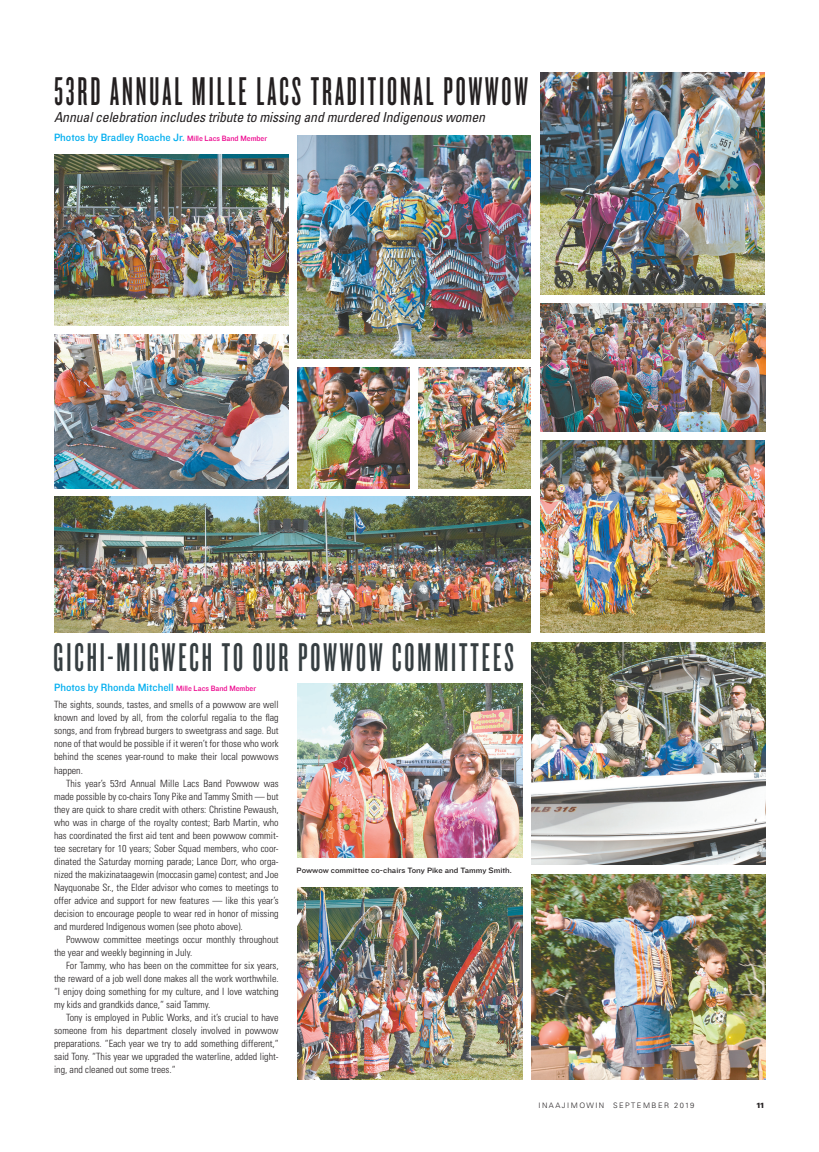
<style>
.page{position:relative;width:819px;height:1152px;background:#fff}
.page>*{position:absolute;margin:0;border:0;box-sizing:border-box;transform-origin:0 0}
.t1{font:41.7px "Knockout 46 Flyweight";letter-spacing:.07em;color:#231f20}
.t2{font:41.7px "Knockout 46 Flyweight";letter-spacing:.07em;color:#363e41}
.t3{font:italic condensed 13.8px "Univers LT Std";letter-spacing:-.01em;color:#231f20}
.t4{font:11px "Knockout 31 Junior Middlewt";color:#00aeef}
.t5{font:300 condensed 10px/13px "Univers LT Std";color:#231f20;text-align:justify}
.t6{font:8px "Knockout 32 Junior Cruisewt";color:#231f20}
.t7{font:300 7.5px "Univers LT Std";letter-spacing:.2em;color:#231f20}
.t8{font:900 7.5px "Univers LT Std";color:#231f20}
.s1{font-size:8px;color:#ed028c}
</style>
<div class="page">
<img style="left:54px;top:334px;width:234px;height:154px">
<img style="left:540px;top:303px;width:225px;height:128px">
<img style="left:297px;top:887px;width:225px;height:193px">
<img style="left:531px;top:642px;width:234px;height:223px">
<img style="left:297px;top:367px;width:113px;height:121px">
<img style="left:297px;top:683px;width:225px;height:175px">
<img style="left:531px;top:874px;width:234px;height:206px">
<img style="left:540px;top:440px;width:225px;height:193px">
<img style="left:418px;top:367px;width:113px;height:121px">
<img style="left:297px;top:135px;width:234px;height:224px">
<img style="left:540px;top:72px;width:225px;height:223px">
<img style="left:54px;top:497px;width:477px;height:136px">
<img style="left:54px;top:155px;width:234px;height:170px">
<h1 class="t1" style="left:54px;top:68px;width:475px">53RD ANNUAL MILLE LACS TRADITIONAL POWWOW</h1>
<h2 class="t3" style="left:54px;top:108px;width:433px">Annual celebration includes tribute to missing and murdered Indigenous women</h2>
<p class="t4" style="left:54px;top:129px;width:215px">Photos by Bradley Roache Jr. <span class="s1">Mille Lacs Band Member</span></p>
<h1 class="t2" style="left:54px;top:634px;width:462px">GICHI-MIIGWECH TO OUR POWWOW COMMITTEES</h1>
<p class="t4" style="left:54px;top:680px;width:204px">Photos by Rhonda Mitchell <span class="s1">Mille Lacs Band Member</span></p>
<p class="t5" style="left:54px;top:698px;width:226px">The sights, sounds, tastes, and smells of a powwow are well known and loved by all, from the colorful regalia to the flag songs, and from frybread burgers to sweetgrass and sage. But none of that would be possible if it weren’t for those who work behind the scenes year-round to make their local powwows</p>
<p class="t5" style="left:54px;top:764px;width:30px">happen.</p>
<p class="t5" style="left:66px;top:777px;width:214px">This year’s 53rd Annual Mille Lacs Band Powwow was</p>
<p class="t5" style="left:54px;top:790px;width:226px">made possible by co-chairs Tony Pike and Tammy Smith — but</p>
<p class="t5" style="left:54px;top:803px;width:226px">they are quick to share credit with others: Christine Pewaush,</p>
<p class="t5" style="left:54px;top:816px;width:226px">who was in charge of the royalty contest; Barb Martin, who</p>
<p class="t5" style="left:54px;top:829px;width:226px">has coordinated the first aid tent and been powwow commit-</p>
<p class="t5" style="left:54px;top:842px;width:226px">tee secretary for 10 years; Sober Squad members, who coor-</p>
<p class="t5" style="left:54px;top:855px;width:226px">dinated the Saturday morning parade; Lance Dorr, who orga-</p>
<p class="t5" style="left:54px;top:868px;width:226px">nized the makizinataagewin (moccasin game) contest; and Joe</p>
<p class="t5" style="left:54px;top:881px;width:226px">Nayquonabe Sr., the Elder advisor who comes to meetings to</p>
<p class="t5" style="left:54px;top:894px;width:226px">offer advice and support for new features — like this year’s</p>
<p class="t5" style="left:54px;top:907px;width:226px">decision to encourage people to wear red in honor of missing</p>
<p class="t5" style="left:54px;top:920px;width:190px">and murdered Indigenous women (see photo above).</p>
<p class="t5" style="left:66px;top:933px;width:214px">Powwow committee meetings occur monthly throughout</p>
<p class="t5" style="left:54px;top:946px;width:140px">the year and weekly beginning in July.</p>
<p class="t5" style="left:66px;top:959px;width:214px">For Tammy, who has been on the committee for six years,</p>
<p class="t5" style="left:54px;top:972px;width:226px">the reward of a job well done makes all the work worthwhile.</p>
<p class="t5" style="left:54px;top:985px;width:226px">“I enjoy doing something for my culture, and I love watching</p>
<p class="t5" style="left:54px;top:998px;width:158px">my kids and grandkids dance,“ said Tammy.</p>
<p class="t5" style="left:66px;top:1011px;width:214px">Tony is employed in Public Works, and it’s crucial to have</p>
<p class="t5" style="left:54px;top:1024px;width:226px">someone from his department closely involved in powwow</p>
<p class="t5" style="left:54px;top:1037px;width:226px">preparations. “Each year we try to add something different,“</p>
<p class="t5" style="left:54px;top:1050px;width:226px">said Tony. “This year we upgraded the waterline, added light-</p>
<p class="t5" style="left:54px;top:1063px;width:123px">ing, and cleaned out some trees.“</p>
<p class="t6" style="left:297px;top:865px;width:217px">Powwow committee co-chairs Tony Pike and Tammy Smith.</p>
<p class="t7" style="left:538px;top:1101px;width:158px">INAAJIMOWIN SEPTEMBER 2019</p>
<p class="t8" style="left:756px;top:1100px;width:10px">11</p>
</div>
